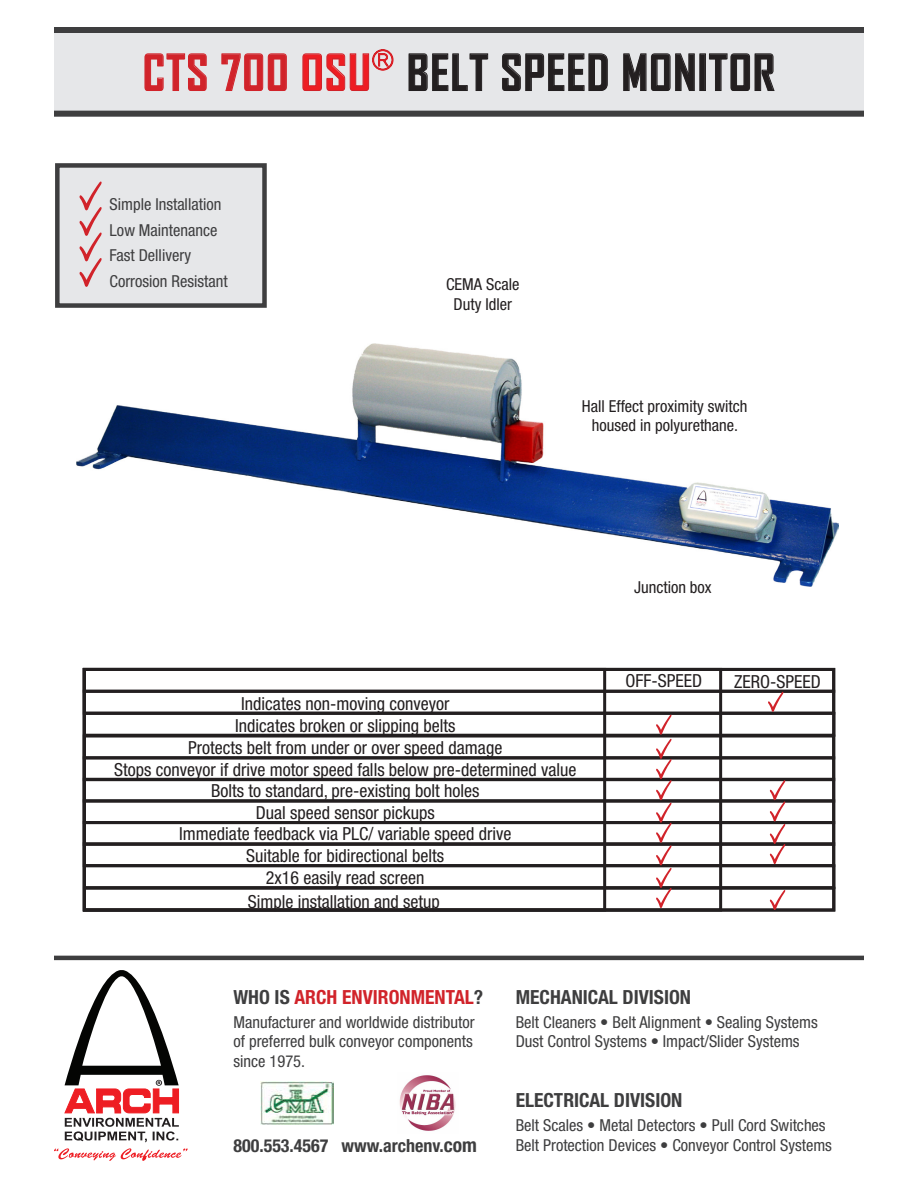
<style>
.page{position:relative;width:918px;height:1188px;background:#fff}
.page>*{position:absolute;margin:0;border:0;box-sizing:border-box;transform-origin:0 0}
.t1{font:700 48px "Agency FB";letter-spacing:.025em;color:#231f20}
.t2{font:700 condensed 19.5px "Helvetica Neue LT Std";color:#3e3e3f}
.t3{font:700 condensed 19.5px "Helvetica Neue LT Std";color:#d1232a}
.t4{font:condensed 18px "Helvetica Neue LT Std";color:#231f20}
.t5{font:700 condensed 18px "Helvetica Neue LT Std";color:#3e3e3f}
.t6{font:condensed 16.5px/19.5px "Helvetica Neue LT Std";color:#3e3e3f}
.t7{font:condensed 16.5px/19.8px "Helvetica Neue LT Std";color:#231f20;text-align:center}
.s1{color:#d1232a}
.s2{color:#ee1d23}
.s3{color:#3e3e3f}
.s4{font-size:19.5px}
</style>
<div class="page">
<img style="left:76px;top:344px;width:763px;height:242px">
<div style="left:54px;top:27px;width:810px;height:90px;background:#e6e7e9"></div>
<svg style="left:144px;top:53px;width:63px;height:38px"></svg>
<svg style="left:221px;top:53px;width:66px;height:38px"></svg>
<svg style="left:302px;top:49px;width:92px;height:42px"></svg>
<svg style="left:408px;top:53px;width:80px;height:38px"></svg>
<svg style="left:502px;top:53px;width:106px;height:38px"></svg>
<svg style="left:623px;top:53px;width:72px;height:38px"></svg>
<div style="left:700px;top:53px;width:6px;height:38px;border:1px solid #231f20"></div>
<svg style="left:709px;top:53px;width:66px;height:38px"></svg>
<div style="left:54px;top:27px;width:810px;height:6px;background:#3e3e3f"></div>
<div style="left:54px;top:111px;width:810px;height:6px;background:#3e3e3f"></div>
<hr style="left:54px;top:956px;width:810px;height:4px;background:#3e3e3f">
<div style="left:55px;top:163px;width:212px;height:145px;background:#e6e7e9;border:4px solid #3e3e3f"></div>
<svg style="left:79px;top:181px;width:23px;height:106px"></svg>
<svg style="left:54px;top:1148px;width:134px;height:13px"></svg>
<svg style="left:64px;top:970px;width:115px;height:172px"></svg>
<img style="left:399px;top:1075px;width:57px;height:56px">
<img style="left:261px;top:1082px;width:73px;height:42px">
<div style="left:83px;top:668px;width:752px;height:25px;border:3px solid #231f20"></div>
<div style="left:83px;top:690px;width:752px;height:25px;border:3px solid #231f20"></div>
<div style="left:83px;top:712px;width:752px;height:25px;border:3px solid #231f20"></div>
<div style="left:83px;top:735px;width:752px;height:24px;border:3px solid #231f20"></div>
<div style="left:83px;top:756px;width:752px;height:25px;border:3px solid #231f20"></div>
<div style="left:83px;top:778px;width:752px;height:25px;border:3px solid #231f20"></div>
<div style="left:83px;top:799px;width:752px;height:25px;border:3px solid #231f20"></div>
<div style="left:83px;top:821px;width:752px;height:25px;border:3px solid #231f20"></div>
<div style="left:83px;top:842px;width:752px;height:25px;border:3px solid #231f20"></div>
<div style="left:83px;top:864px;width:752px;height:25px;border:3px solid #231f20"></div>
<div style="left:83px;top:887px;width:752px;height:25px;border:3px solid #231f20"></div>
<svg style="left:768px;top:692px;width:15px;height:20px"></svg>
<svg style="left:656px;top:715px;width:16px;height:193px"></svg>
<svg style="left:770px;top:780px;width:15px;height:84px"></svg>
<svg style="left:770px;top:890px;width:15px;height:20px"></svg>
<p class="t1" style="left:143px;top:43px;width:634px"><span class="s1">CTS 700</span> <span class="s2">OSU</span><sup>®</sup> BELT SPEED MONITOR</p>
<p class="t6" style="left:110px;top:195px;width:113px">Simple Installation</p>
<p class="t6" style="left:110px;top:220px;width:109px">Low Maintenance</p>
<p class="t6" style="left:110px;top:246px;width:83px">Fast Dellivery</p>
<p class="t6" style="left:110px;top:271px;width:120px">Corrosion Resistant</p>
<p class="t7" style="left:446px;top:274px;width:75px">CEMA Scale<br>Duty Idler</p>
<p class="t7" style="left:582px;top:396px;width:167px">Hall Effect proximity switch housed in polyurethane.</p>
<p class="t7" style="left:634px;top:577px;width:79px">Junction box</p>
<p class="t4" style="left:625px;top:670px;width:78px">OFF-SPEED</p>
<p class="t4" style="left:734px;top:671px;width:88px">ZERO-SPEED</p>
<p class="t4" style="left:241px;top:693px;width:210px">Indicates non-moving conveyor</p>
<p class="t4" style="left:235px;top:716px;width:222px">Indicates broken or slipping belts</p>
<p class="t4" style="left:188px;top:737px;width:316px">Protects belt from under or over speed damage</p>
<p class="t4" style="left:114px;top:759px;width:464px">Stops conveyor if drive motor speed falls below pre-determined value</p>
<p class="t4" style="left:211px;top:780px;width:270px">Bolts to standard, pre-existing bolt holes</p>
<p class="t4" style="left:256px;top:802px;width:180px">Dual speed sensor pickups</p>
<p class="t4" style="left:179px;top:823px;width:334px">Immediate feedback via PLC/ variable speed drive</p>
<p class="t4" style="left:246px;top:845px;width:199px">Suitable for bidirectional belts</p>
<p class="t4" style="left:266px;top:868px;width:160px">2x16 easily read screen</p>
<p class="t4" style="left:248px;top:891px;width:194px">Simple installation and setup</p>
<p class="t3" style="left:233px;top:985px;width:251px"><span class="s3">WHO IS</span> ARCH ENVIRONMENTAL<span class="s3">?</span></p>
<p class="t6" style="left:233px;top:1012px;width:243px;text-align:justify">Manufacturer and worldwide distributor of preferred bulk conveyor components since 1975.</p>
<p class="t5" style="left:233px;top:1135px;width:245px">800.553.4567 www.archenv.<span class="s4">com</span></p>
<p class="t2" style="left:516px;top:985px;width:177px">MECHANICAL DIVISION</p>
<p class="t6" style="left:516px;top:1012px;width:304px">Belt Cleaners • Belt Alignment • Sealing Systems<br>Dust Control Systems • Impact/Slider Systems</p>
<p class="t2" style="left:516px;top:1088px;width:168px">ELECTRICAL DIVISION</p>
<p class="t6" style="left:516px;top:1115px;width:318px">Belt Scales • Metal Detectors • Pull Cord Switches<br>Belt Protection Devices • Conveyor Control Systems</p>
</div>
